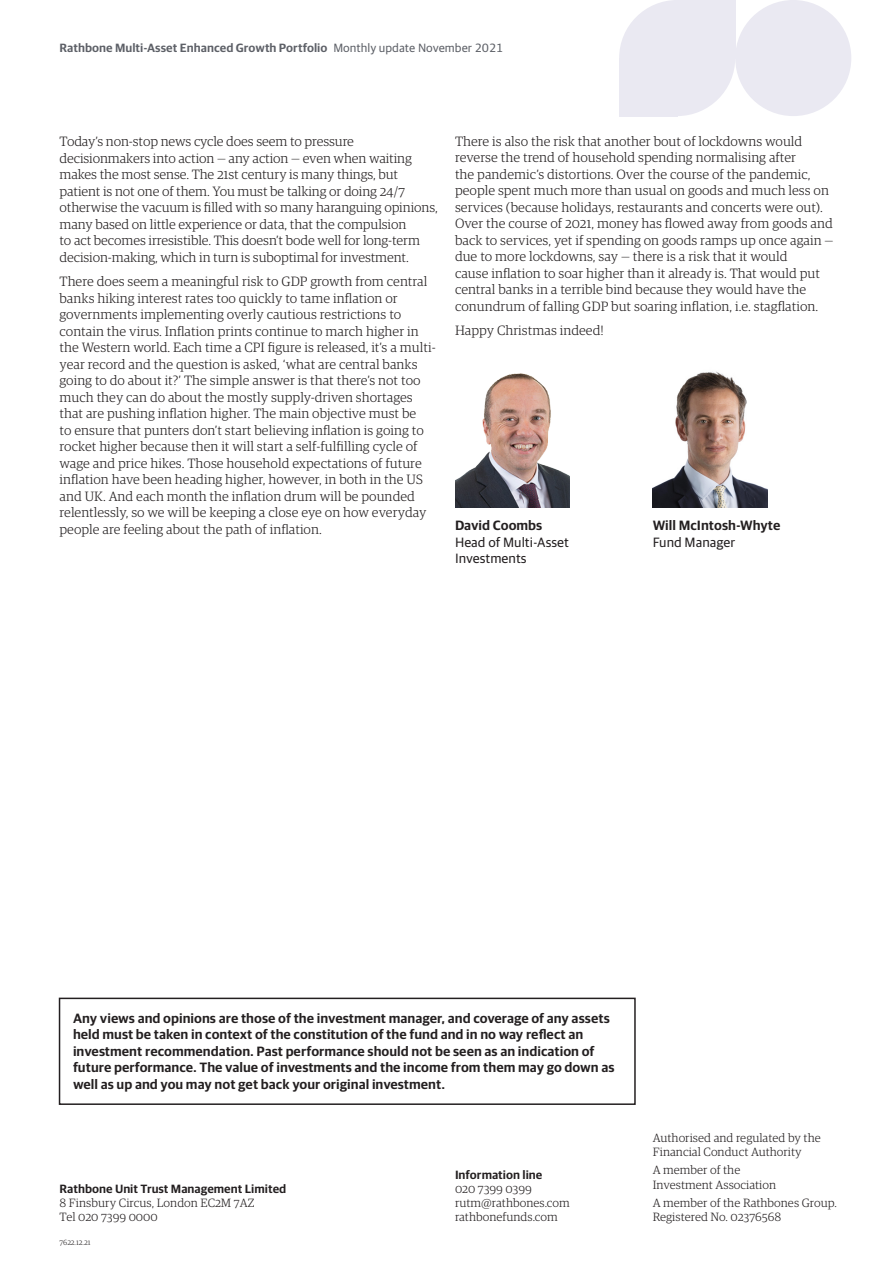
<style>
.page{position:relative;width:893px;height:1263px;background:#fff}
.page>*{position:absolute;margin:0;border:0;box-sizing:border-box;transform-origin:0 0}
.Body_text_9_11{font:300 13.5px/16.5px "Guardian RTB Egyp";color:#231f20}
.Advice_box_text{font:600 13.5px/16.5px "Guardian RTB Sans";color:#231f20}
.Body_text_9_11-2{font:13.5px/16.5px "Guardian RTB Sans";color:#231f20}
.Body_text_9_11-3{font:600 13.5px "Guardian RTB Sans";color:#231f20}
.t1{font:300 12px/14.2px "Guardian RTB Egyp";color:#231f20}
.t2{font:600 12px "Guardian RTB Sans";color:#5d6067}
.t3{font:600 12px "Guardian RTB Sans";color:#231f20}
.t4{font:300 7.5px "Guardian RTB Egyp";color:#231f20}
.s1{font-weight:400}
</style>
<div class="page">
<img style="left:455px;top:373px;width:115px;height:134px">
<img style="left:653px;top:371px;width:114px;height:136px">
<div style="left:59px;top:998px;width:577px;height:107px;border:2px solid #231f20"></div>
<div style="left:735px;top:0;width:116px;height:116px;background:#eae9f2;border-radius:50%"></div>
<svg style="left:619px;top:0;width:116px;height:116px;background:#ecebf3"></svg>
<p class="t2" style="left:60px;top:39px;width:445px">Rathbone Multi-Asset Enhanced Growth Portfolio <span class="s1">Monthly update November 2021</span></p>
<p class="Body_text_9_11" style="left:60px;top:132px;width:380px">Today’s non-stop news cycle does seem to pressure decisionmakers into action — any action — even when waiting makes the most sense. The 21st century is many things, but patient is not one of them. You must be talking or doing 24/7 otherwise the vacuum is filled with so many haranguing opinions, many based on little experience or data, that the compulsion<br>to act becomes irresistible. This doesn’t bode well for long-term decision-making, which in turn is suboptimal for investment.</p>
<p class="Body_text_9_11" style="left:60px;top:273px;width:378px">There does seem a meaningful risk to GDP growth from central banks hiking interest rates too quickly to tame inflation or governments implementing overly cautious restrictions to contain the virus. Inflation prints continue to march higher in the Western world. Each time a CPI figure is released, it’s a multi&shy;year record and the question is asked, ‘what are central banks going to do about it?’ The simple answer is that there’s not too much they can do about the mostly supply-driven shortages that are pushing inflation higher. The main objective must be<br>to ensure that punters don’t start believing inflation is going to rocket higher because then it will start a self-fulfilling cycle of wage and price hikes. Those household expectations of future inflation have been heading higher, however, in both in the US and UK. And each month the inflation drum will be pounded relentlessly, so we will be keeping a close eye on how everyday people are feeling about the path of inflation.</p>
<p class="Body_text_9_11" style="left:455px;top:132px;width:380px">There is also the risk that another bout of lockdowns would reverse the trend of household spending normalising after<br>the pandemic’s distortions. Over the course of the pandemic, people spent much more than usual on goods and much less on services (because holidays, restaurants and concerts were out).<br>Over the course of 2021, money has flowed away from goods and back to services, yet if spending on goods ramps up once again — due to more lockdowns, say — there is a risk that it would<br>cause inflation to soar higher than it already is. That would put central banks in a terrible bind because they would have the conundrum of falling GDP but soaring inflation, i.e. stagflation.</p>
<p class="Body_text_9_11" style="left:455px;top:322px;width:150px">Happy Christmas indeed!</p>
<p class="Body_text_9_11-3" style="left:455px;top:516px;width:89px">David Coombs</p>
<p class="Body_text_9_11-2" style="left:455px;top:533px;width:116px">Head of Multi-Asset<br>Investments</p>
<p class="Body_text_9_11-3" style="left:653px;top:516px;width:129px">Will McIntosh-Whyte</p>
<p class="Body_text_9_11-2" style="left:653px;top:533px;width:84px">Fund Manager</p>
<p class="Advice_box_text" style="left:73px;top:1008px;width:543px">Any views and opinions are those of the investment manager, and coverage of any assets held must be taken in context of the constitution of the fund and in no way reflect an investment recommendation. Past performance should not be seen as an indication of future performance. The value of investments and the income from them may go down as well as up and you may not get back your original investment.</p>
<p class="t3" style="left:60px;top:1180px;width:228px">Rathbone Unit Trust Management Limited</p>
<p class="t1" style="left:60px;top:1195px;width:196px">8 Finsbury Circus, London EC2M 7AZ</p>
<p class="t1" style="left:60px;top:1209px;width:100px">Tel 020 7399 0000</p>
<p class="t4" style="left:60px;top:1237px;width:33px">7622.12.21</p>
<p class="t3" style="left:455px;top:1165px;width:89px">Information line</p>
<p class="t1" style="left:455px;top:1181px;width:78px">020 7399 0399</p>
<p class="t1" style="left:455px;top:1195px;width:116px">rutm@rathbones.com</p>
<p class="t1" style="left:455px;top:1209px;width:104px">rathbonefunds.com</p>
<p class="t1" style="left:653px;top:1129px;width:170px">Authorised and regulated by the<br>Financial Conduct Authority</p>
<p class="t1" style="left:653px;top:1162px;width:125px">A member of the<br>Investment Association</p>
<p class="t1" style="left:653px;top:1195px;width:186px">A member of the Rathbones Group.<br>Registered No. 02376568</p>
</div>
